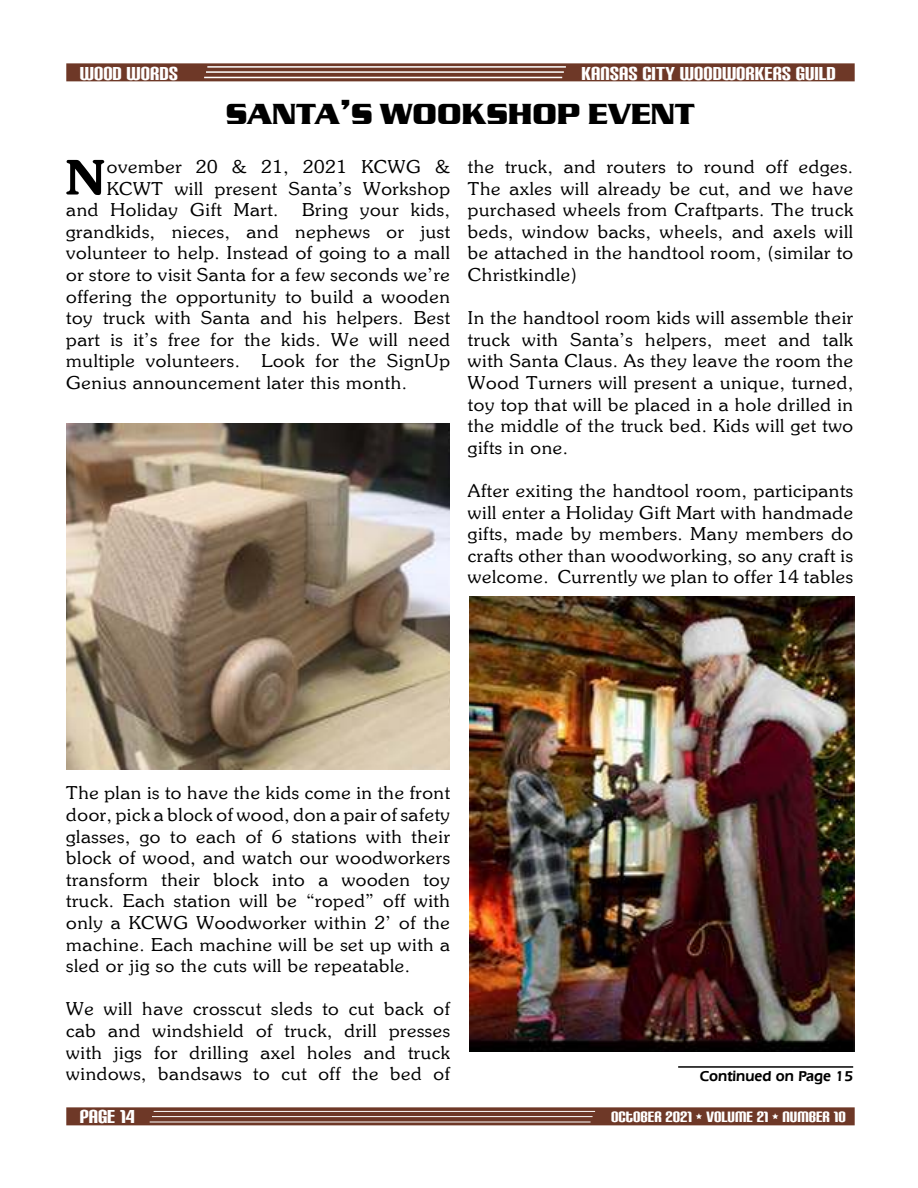
<style>
.page{position:relative;width:918px;height:1188px;background:#fff}
.page>*{position:absolute;margin:0;border:0;box-sizing:border-box;transform-origin:0 0}
.t1{font:47.85px "Souvienne Bold SWFTE";color:#000;scale:1.05 1}
.t2{font:700 30px "Serpentine D";color:#000}
.t3{font:22.5px "Carbon Block";color:#fff}
.t4{font:18px/21.6px "Souvienne Regular SWFTE";letter-spacing:.03em;color:#000;text-align:justify;scale:1.06 1}
.t5{font:18px "Carbon Block";color:#fff}
.t6{font:600 15px "Eras IT Cby BT";color:#000}
</style>
<div class="page">
<img style="left:470px;top:597px;width:384px;height:454px">
<img style="left:66px;top:423px;width:384px;height:346px">
<hr style="left:678px;top:1066px;width:175px;height:2px;background:#000">
<div style="left:66px;top:63px;width:789px;height:18px;background:#6e3827"></div>
<hr style="left:207px;top:66px;width:359px;height:2px;background:#fff">
<hr style="left:204px;top:77px;width:358px;height:1px;background:#fff">
<hr style="left:206px;top:71px;width:358px;height:2px;background:#fff">
<div style="left:66px;top:1107px;width:789px;height:18px;background:#6e3827"></div>
<hr style="left:154px;top:1111px;width:441px;height:1px;background:#fff">
<hr style="left:150px;top:1122px;width:441px;height:1px;background:#fff">
<hr style="left:152px;top:1116px;width:441px;height:1px;background:#fff">
<p class="t3" style="left:80px;top:59px;width:100px">WOOD WORDS</p>
<p class="t3" style="left:581px;top:59px;width:256px">KANSAS CITY WOODWORKERS GUILD</p>
<h2 class="t2" style="left:340px;top:84px;width:13px">’</h2>
<h2 class="t2" style="left:226px;top:104px;width:470px">SANTA S WOOKSHOP EVENT</h2>
<h1 class="t1" style="left:66px;top:158px;width:39px">N</h1>
<p class="t4" style="left:107px;top:157px;width:325px">ovember 20 &amp; 21, 2021 KCWG &amp;</p>
<p class="t4" style="left:107px;top:178px;width:325px">KCWT will present Santa’s Workshop</p>
<p class="t4" style="left:66px;top:200px;width:202px">and Holiday Gift Mart.</p>
<p class="t4" style="left:66px;top:200px;width:364px;text-indent:236px">Bring your kids, grandkids, nieces, and nephews or just volunteer to help. Instead of going to a mall or store to visit Santa for a few seconds we’re offering the opportunity to build a wooden toy truck with Santa and his helpers. Best part is it’s free for the kids. We will need multiple volunteers. Look for the SignUp Genius announcement later this month.</p>
<p class="t4" style="left:468px;top:157px;width:365px">the truck, and routers to round off edges.<br>The axles will already be cut, and we have purchased wheels from Craftparts. The truck beds, window backs, wheels, and axels will be attached in the handtool room, (similar to Christkindle)</p>
<p class="t4" style="left:468px;top:308px;width:365px">In the handtool room kids will assemble their truck with Santa’s helpers, meet and talk with Santa Claus. As they leave the room the Wood Turners will present a unique, turned, toy top that will be placed in a hole drilled in the middle of the truck bed. Kids will get two gifts in one.</p>
<p class="t4" style="left:468px;top:481px;width:365px">After exiting the handtool room, participants will enter a Holiday Gift Mart with handmade gifts, made by members. Many members do crafts other than woodworking, so any craft is welcome. Currently we plan to offer 14 tables</p>
<p class="t4" style="left:66px;top:783px;width:364px">The plan is to have the kids come in the front door, pick a block of wood, don a pair of safety glasses, go to each of 6 stations with their block of wood, and watch our woodworkers transform their block into a wooden toy truck. Each station will be “roped” off with only a KCWG Woodworker within 2’ of the machine. Each machine will be set up with a sled or jig so the cuts will be repeatable.</p>
<p class="t4" style="left:66px;top:999px;width:364px">We will have crosscut sleds to cut back of cab and windshield of truck, drill presses with jigs for drilling axel holes and truck windows, bandsaws to cut off the bed of</p>
<p class="t6" style="left:700px;top:1071px;width:155px">Continued on Page 15</p>
<p class="t3" style="left:80px;top:1102px;width:56px">PAGE 14</p>
<p class="t5" style="left:611px;top:1105px;width:236px">OCTOBER 2021 • VOLUME 21 • NUMBER 10</p>
</div>
